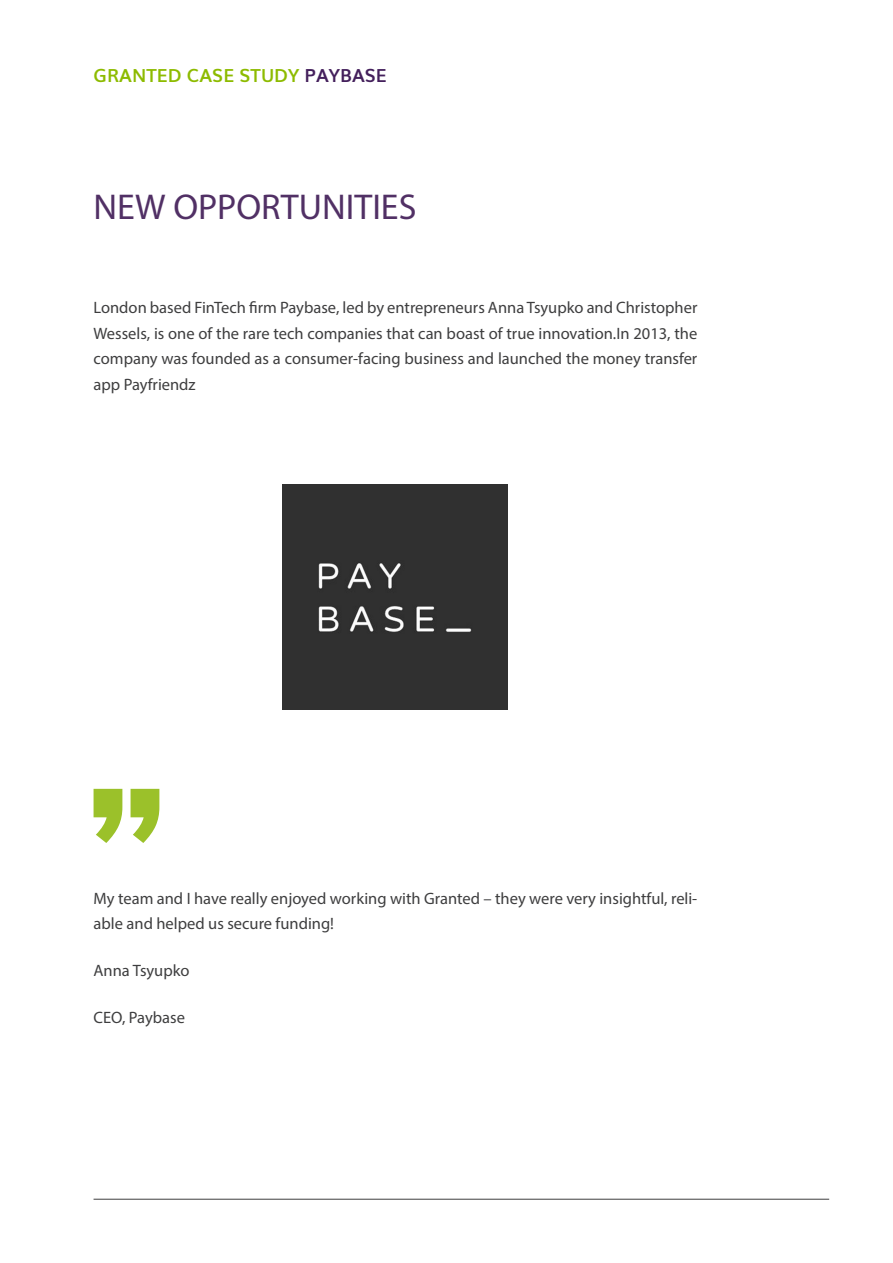
<style>
.page{position:relative;width:893px;height:1263px;background:#fff}
.page>*{position:absolute;margin:0;border:0;box-sizing:border-box;transform-origin:0 0}
.Main_Heading{font:36px "Myriad Pro";color:#513065}
.t1{font:700 18px "Muli";color:#8dbb00}
.Intro_Text{font:16.5px/25.5px "Myriad Pro";color:#3e3e3f;text-align:justify}
.Text{font:16.5px/25.5px "Myriad Pro";color:#3e3e3f}
.s1{color:#44205c}
</style>
<div class="page">
<hr style="left:94px;top:1199px;width:735px;height:1px;background:#3e3e3f">
<svg style="left:94px;top:789px;width:65px;height:54px"></svg>
<div style="left:282px;top:485px;width:225px;height:224px;background:#303030"></div>
<p class="t1" style="left:94px;top:61px;width:295px">GRANTED CASE STUDY <span class="s1">PAYBASE</span></p>
<p class="Main_Heading" style="left:94px;top:185px;width:324px">NEW OPPORTUNITIES</p>
<p class="Intro_Text" style="left:94px;top:294px;width:605px">London based FinTech firm Paybase, led by entrepreneurs Anna Tsyupko and Christopher Wessels, is one of the rare tech companies that can boast of true innovation.In 2013, the company was founded as a consumer-facing business and launched the money transfer app Payfriendz</p>
<p class="Text" style="left:94px;top:885px;width:605px">My team and I have really enjoyed working with Granted – they were very insightful, reli&shy;able and helped us secure funding!</p>
<p class="Intro_Text" style="left:94px;top:958px;width:98px">Anna Tsyupko</p>
<p class="Text" style="left:94px;top:1004px;width:93px">CEO, Paybase</p>
</div>
